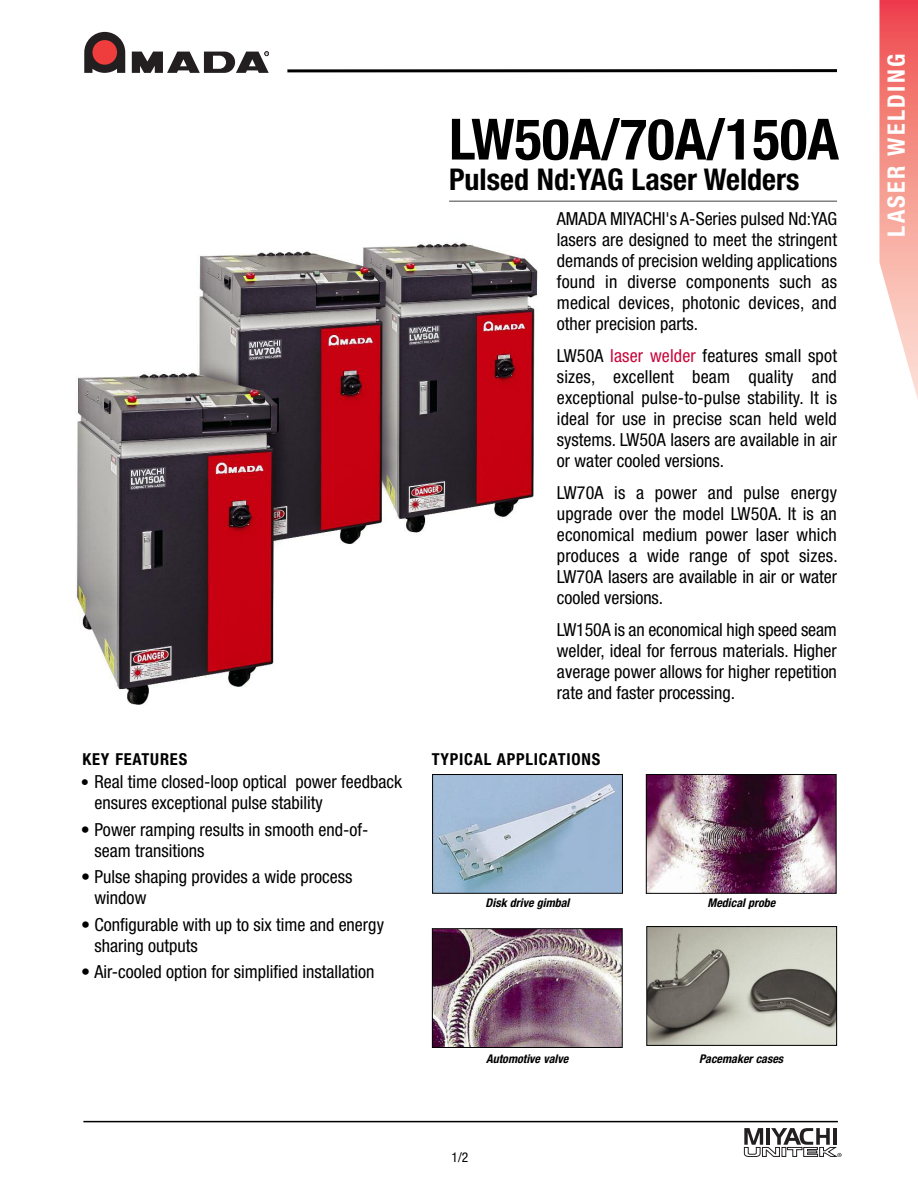
<style>
.page{position:relative;width:918px;height:1188px;background:#fff}
.page>*{position:absolute;margin:0;border:0;box-sizing:border-box;transform-origin:0 0}
.t1{font:700 condensed 57px "Helvetica Neue";color:#000}
.t2{font:700 condensed 30px "Helvetica Neue";color:#000}
.t3{font:700 condensed 24px "Helvetica Neue";letter-spacing:.095em;color:#fff}
.t4{font:condensed 18px/21px "Helvetica Neue";color:#000}
.t5{font:700 condensed 16.5px "Helvetica Neue";letter-spacing:.05em;color:#000}
.t6{font:condensed 13.5px "Helvetica Neue";color:#000}
.t7{font:italic 700 condensed 12px "Helvetica Neue";color:#000}
.s1{font-size:16.5px}
.s2{color:#c9063a}
</style>
<div class="page">
<img style="left:75px;top:242px;width:463px;height:463px">
<svg style="left:84px;top:32px;width:41px;height:41px;background:#794445"></svg>
<svg style="left:132px;top:51px;width:137px;height:22px"></svg>
<hr style="left:83px;top:1121px;width:755px;height:1px;background:#000">
<svg style="left:744px;top:1128px;width:98px;height:29px"></svg>
<img style="left:879px;top:0;width:39px;height:400px">
<hr style="left:287px;top:69px;width:550px;height:3px;background:#000">
<hr style="left:449px;top:200px;width:388px;height:2px;background:#808080">
<img style="left:648px;top:776px;width:187px;height:116px">
<div style="left:646px;top:774px;width:191px;height:120px;border:1px solid #000"></div>
<img style="left:648px;top:928px;width:187px;height:116px">
<div style="left:646px;top:926px;width:191px;height:120px;border:1px solid #000"></div>
<img style="left:434px;top:930px;width:187px;height:116px">
<div style="left:432px;top:928px;width:191px;height:120px;border:1px solid #000"></div>
<img style="left:434px;top:776px;width:187px;height:116px">
<div style="left:432px;top:774px;width:191px;height:120px;border:1px solid #000"></div>
<p class="t5" style="left:82px;top:753px;width:106px">KEY FEATURES</p>
<p class="t4" style="left:94px;top:773px;width:309px;text-indent:-14px"><span class="s1">•</span> Real time closed-loop optical power feedback ensures exceptional pulse stability</p>
<p class="t4" style="left:95px;top:820px;width:276px;text-indent:-14px">• Power ramping results in smooth end-of&shy;seam transitions</p>
<p class="t4" style="left:95px;top:868px;width:259px;text-indent:-13px">• Pulse shaping provides a wide process window</p>
<p class="t4" style="left:95px;top:915px;width:291px;text-indent:-13px">• Configurable with up to six time and energy sharing outputs</p>
<p class="t4" style="left:81px;top:963px;width:295px">• Air-cooled option for simplified installation</p>
<h1 class="t1" style="left:449px;top:119px;width:391px">LW50A/70A/150A</h1>
<h2 class="t2" style="left:449px;top:168px;width:352px">Pulsed Nd:YAG Laser Welders</h2>
<p class="t4" style="left:557px;top:210px;width:282px;text-align:justify">AMADA MIYACHI's A-Series pulsed Nd:YAG lasers are designed to meet the stringent demands of precision welding applications found in diverse components such as medical devices, photonic devices, and other precision parts.</p>
<p class="t4" style="left:557px;top:347px;width:282px;text-align:justify">LW50A <span class="s2">laser welder</span> features small spot sizes, excellent beam quality and exceptional pulse-to-pulse stability. It is ideal for use in precise scan held weld systems. LW50A lasers are available in air or water cooled versions.</p>
<p class="t4" style="left:557px;top:484px;width:282px;text-align:justify">LW70A is a power and pulse energy upgrade over the model LW50A. It is an economical medium power laser which produces a wide range of spot sizes.<br>LW70A lasers are available in air or water cooled versions.</p>
<p class="t4" style="left:557px;top:621px;width:282px;text-align:justify">LW150A is an economical high speed seam welder, ideal for ferrous materials. Higher average power allows for higher repetition rate and faster processing.</p>
<p class="t5" style="left:432px;top:753px;width:170px">TYPICAL APPLICATIONS</p>
<p class="t7" style="left:486px;top:898px;width:85px">Disk drive gimbal</p>
<p class="t7" style="left:707px;top:898px;width:70px">Medical probe</p>
<p class="t7" style="left:486px;top:1054px;width:84px">Automotive valve</p>
<p class="t7" style="left:699px;top:1054px;width:86px">Pacemaker cases</p>
<p class="t6" style="left:452px;top:1153px;width:18px">1/2</p>
<h3 class="t3" style="left:888px;top:237px;width:184px;rotate:-90deg">LASER WELDING</h3>
</div>
